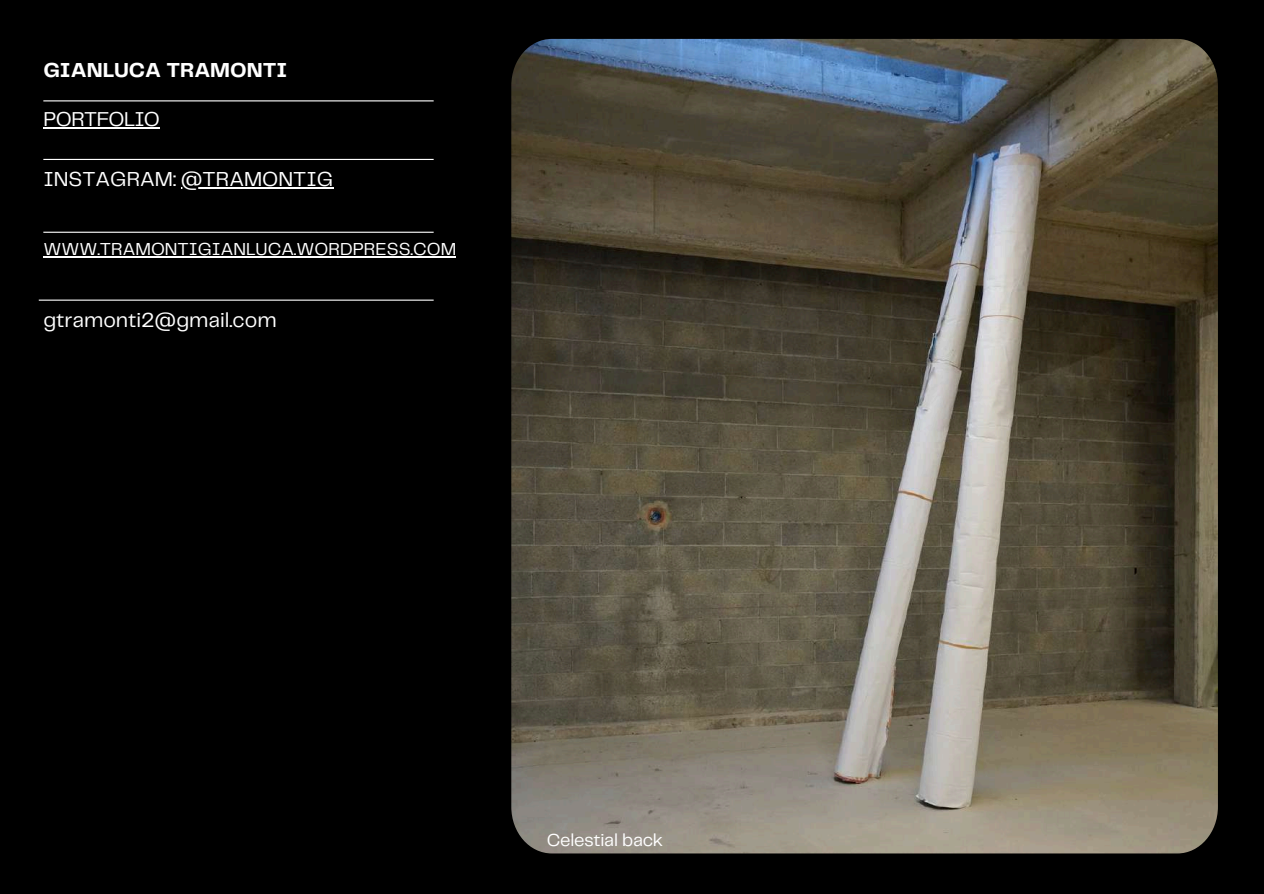
<style>
.page{position:relative;width:1264px;height:894px;background:#fff}
.page>*{position:absolute;margin:0;border:0;box-sizing:border-box;transform-origin:0 0}
.t1{font:21px "Telegraf";color:#fff}
.t2{font:700 21px "Telegraf";color:#fff}
.t3{font:20.85px "Telegraf";letter-spacing:-.025em;color:#fff}
.t4{font:18px "Telegraf";color:#fff}
</style>
<div class="page">
<div style="left:0;top:0;width:1263px;height:893px;background:#000"></div>
<hr style="left:43px;top:159px;width:390px;height:1px;background:#fff">
<hr style="left:43px;top:100px;width:390px;height:1px;background:#fff">
<hr style="left:43px;top:231px;width:390px;height:2px;background:#fff">
<img style="left:511px;top:39px;width:706px;height:814px">
<hr style="left:181px;top:187px;width:152px;height:1px;background:#fff">
<hr style="left:43px;top:256px;width:413px;height:1px;background:#fff">
<hr style="left:43px;top:127px;width:117px;height:2px;background:#fff">
<hr style="left:39px;top:299px;width:394px;height:1px;background:#fff">
<p class="t2" style="left:43px;top:61px;width:245px">GIANLUCA TRAMONTI</p>
<p class="t3" style="left:43px;top:110px;width:118px">PORTFOLIO</p>
<p class="t1" style="left:43px;top:170px;width:291px">INSTAGRAM: @TRAMONTIG</p>
<p class="t4" style="left:43px;top:241px;width:414px">WWW.TRAMONTIGIANLUCA.WORDPRESS.COM</p>
<p class="t1" style="left:43px;top:310px;width:235px">gtramonti2@gmail.com</p>
<p class="t4" style="left:546px;top:832px;width:118px">Celestial back</p>
</div>
